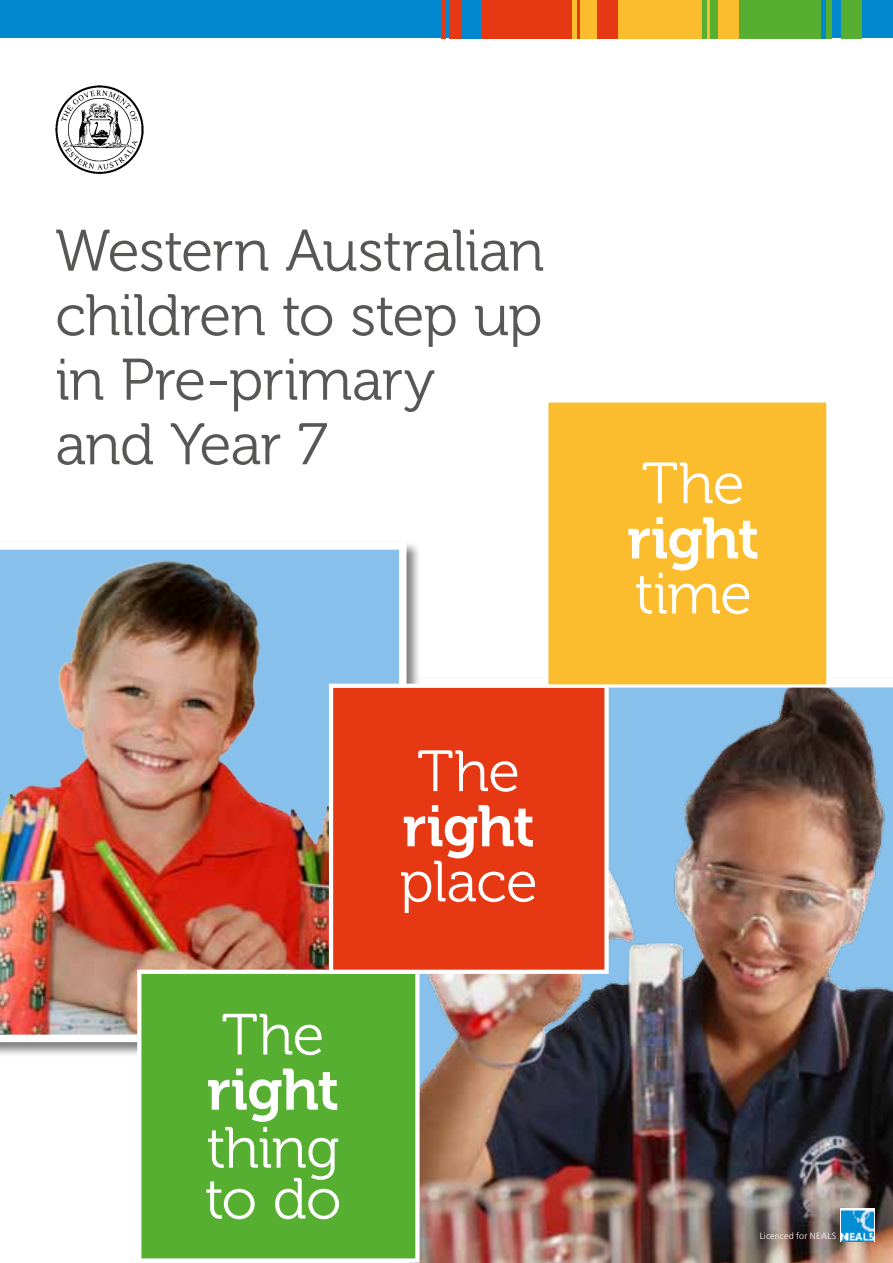
<style>
.page{position:relative;width:893px;height:1263px;background:#fff}
.page>*{position:absolute;margin:0;border:0;box-sizing:border-box;transform-origin:0 0}
.t1{font:58.5px/64.5px "Museo 300";letter-spacing:-.015em;color:#575756}
.t2{font:58.05px/50.8px "Museo 300";letter-spacing:-.015em;color:#fff}
.t3{font:58.05px "Museo 700";letter-spacing:-.015em;color:#fff}
.t4{font:300 9px "Frutiger";letter-spacing:.02em;color:#fff}
</style>
<div class="page">
<img style="left:420px;top:687px;width:473px;height:576px">
<img style="left:55px;top:85px;width:88px;height:88px">
<svg style="left:840px;top:1208px;width:34px;height:34px"></svg>
<img style="left:841px;top:1209px;width:32px;height:32px">
<div style="left:0;top:540px;width:421px;height:516px;background:#000;opacity:.5"></div>
<img style="left:0;top:542px;width:406px;height:500px">
<div style="left:139px;top:972px;width:278px;height:288px;background:#56af31"></div>
<div style="left:137px;top:970px;width:283px;height:293px;border:4px solid #fff"></div>
<div style="left:329px;top:684px;width:280px;height:290px;background:#e63812;border:4px solid #fff"></div>
<div style="left:546px;top:400px;width:283px;height:287px;background:#fbbd2d;border:3px solid #fff"></div>
<div style="left:0;top:0;width:893px;height:38px;background:#0087ce"></div>
<div style="left:701px;top:0;width:130px;height:38px;background:#56af31"></div>
<div style="left:579px;top:0;width:131px;height:38px;background:#fbbd2d"></div>
<div style="left:450px;top:0;width:130px;height:38px;background:#e63812"></div>
<div style="left:718px;top:0;width:21px;height:38px;background:#fbbd2d"></div>
<div style="left:597px;top:0;width:21px;height:38px;background:#e63812"></div>
<div style="left:841px;top:0;width:21px;height:38px;background:#56af31"></div>
<div style="left:461px;top:0;width:20px;height:38px;background:#0087ce"></div>
<hr style="left:442px;top:0;width:4px;height:38px;background:#e63812">
<hr style="left:572px;top:0;width:4px;height:38px;background:#fbbd2d">
<hr style="left:702px;top:0;width:4px;height:38px;background:#56af31">
<hr style="left:822px;top:0;width:4px;height:38px;background:#0087ce">
<p class="t1" style="left:55px;top:220px;width:491px">Western Australian children to step up in Pre-primary and Year 7</p>
<p class="t2" style="left:222px;top:1010px;width:104px">The</p>
<p class="t3" style="left:207px;top:1057px;width:134px">right</p>
<p class="t2" style="left:205px;top:1123px;width:138px">thing to do</p>
<p class="t2" style="left:417px;top:747px;width:104px">The</p>
<p class="t3" style="left:403px;top:794px;width:134px">right</p>
<p class="t2" style="left:400px;top:857px;width:140px">place</p>
<p class="t2" style="left:642px;top:459px;width:104px">The</p>
<p class="t3" style="left:627px;top:506px;width:134px">right</p>
<p class="t2" style="left:635px;top:569px;width:119px">time</p>
<p class="t4" style="left:760px;top:1231px;width:78px">Licenced for NEALS</p>
</div>
